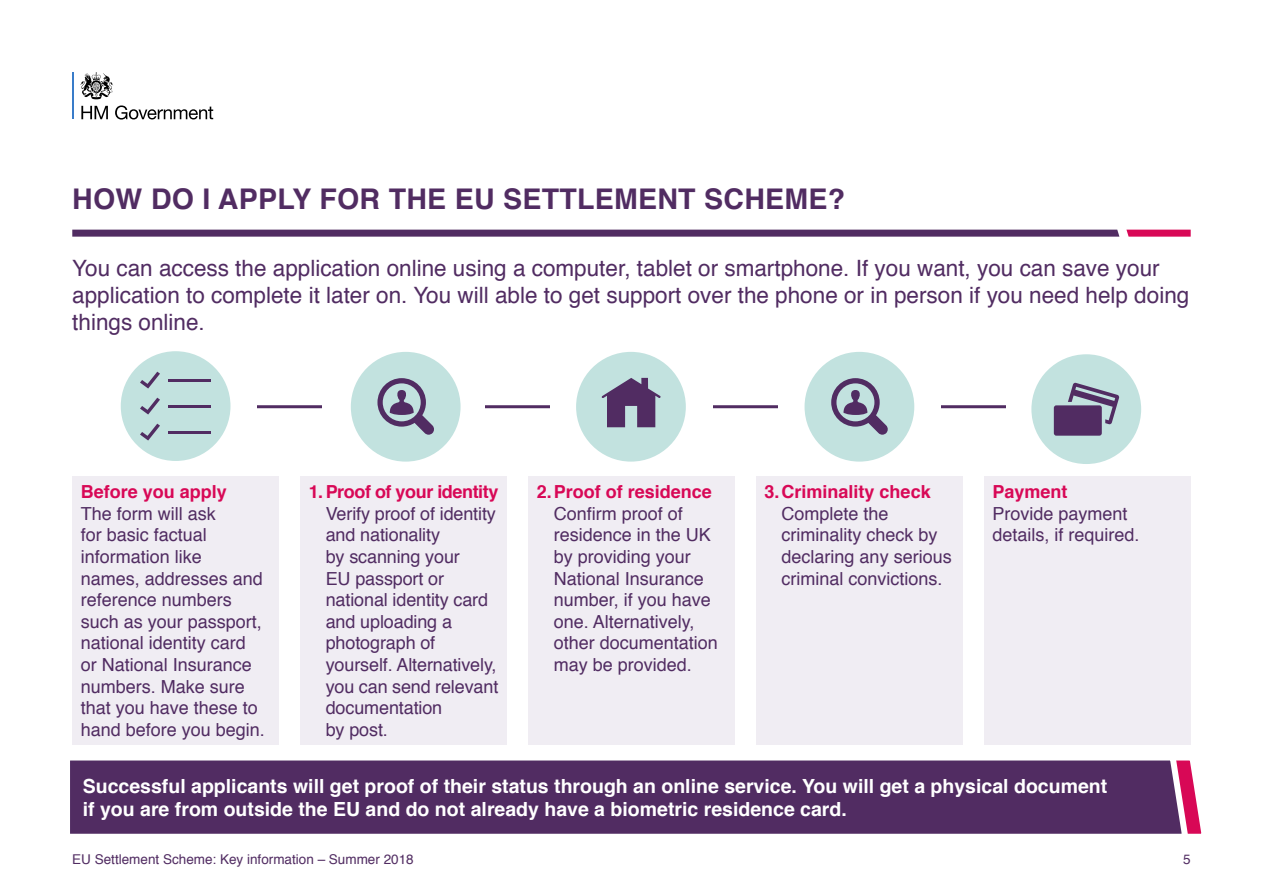
<style>
.page{position:relative;width:1263px;height:893px;background:#fff}
.page>*{position:absolute;margin:0;border:0;box-sizing:border-box;transform-origin:0 0}
.H1{font:700 28.5px "Helvetica";letter-spacing:.01em;color:#512c62}
.Body_text{font:22.5px/27px "Helvetica";color:#512c62}
.Bold_notes{font:700 19.5px/23.4px "Helvetica";color:#fff}
.Body_text_small_-_n{font:18px/21.6px "Helvetica";color:#512c62}
.t1{font:13.5px "Helvetica";color:#512c62}
.s1{font-weight:700;color:#d80856}
</style>
<div class="page">
<hr style="left:72px;top:72px;width:2px;height:47px;background:#397cc9">
<svg style="left:81px;top:106px;width:27px;height:13px"></svg>
<svg style="left:115px;top:105px;width:98px;height:15px"></svg>
<svg style="left:80px;top:72px;width:33px;height:27px"></svg>
<hr style="left:177px;top:405px;width:910px;height:3px;background:#512c62">
<svg style="left:72px;top:230px;width:1047px;height:7px;background:#5a366a"></svg>
<svg style="left:1126px;top:230px;width:65px;height:7px"></svg>
<div style="left:70px;top:760px;width:1122px;height:74px;background:#512c62"></div>
<div style="left:94px;top:339px;width:163px;height:135px;background:#fff"></div>
<div style="left:121px;top:351px;width:109px;height:110px;background:#c2e2df;border-radius:50%"></div>
<svg style="left:140px;top:372px;width:20px;height:17px"></svg>
<hr style="left:169px;top:379px;width:42px;height:2px;background:#512c62">
<svg style="left:140px;top:398px;width:20px;height:16px"></svg>
<hr style="left:169px;top:405px;width:42px;height:2px;background:#512c62">
<svg style="left:140px;top:424px;width:20px;height:16px"></svg>
<hr style="left:169px;top:431px;width:42px;height:2px;background:#512c62">
<div style="left:322px;top:328px;width:163px;height:157px;background:#fff"></div>
<div style="left:351px;top:352px;width:110px;height:110px;background:#c2e2df;border-radius:50%"></div>
<svg style="left:377px;top:378px;width:57px;height:57px"></svg>
<div style="left:1006px;top:330px;width:162px;height:157px;background:#fff"></div>
<div style="left:1031px;top:354px;width:110px;height:110px;background:#c2e2df;border-radius:50%"></div>
<svg style="left:1068px;top:383px;width:51px;height:41px"></svg>
<div style="left:1054px;top:405px;width:48px;height:31px;background:#512c62;border-radius:2px"></div>
<div style="left:550px;top:328px;width:163px;height:157px;background:#fff"></div>
<div style="left:576px;top:352px;width:110px;height:110px;background:#c2e2df;border-radius:50%"></div>
<svg style="left:601px;top:378px;width:60px;height:49px"></svg>
<div style="left:778px;top:328px;width:162px;height:157px;background:#fff"></div>
<div style="left:804px;top:352px;width:110px;height:110px;background:#c2e2df;border-radius:50%"></div>
<svg style="left:831px;top:378px;width:57px;height:57px"></svg>
<div style="left:72px;top:476px;width:207px;height:268px;background:#f0edf3"></div>
<div style="left:300px;top:476px;width:207px;height:268px;background:#f0edf3"></div>
<div style="left:528px;top:476px;width:207px;height:268px;background:#f0edf3"></div>
<div style="left:756px;top:476px;width:207px;height:268px;background:#f0edf3"></div>
<div style="left:984px;top:476px;width:207px;height:268px;background:#f0edf3"></div>
<p class="H1" style="left:72px;top:175px;width:774px">HOW DO I APPLY FOR THE EU SETTLEMENT SCHEME?</p>
<p class="Body_text" style="left:72px;top:256px;width:1118px">You can access the application online using a computer, tablet or smartphone. If you want, you can save your application to complete it later on. You will able to get support over the phone or in person if you need help doing things online.</p>
<p class="Body_text_small_-_n" style="left:81px;top:482px;width:186px"><span class="s1">Before you apply<br></span>The form will ask<br>for basic factual information like names, addresses and reference numbers such as your passport, national identity card or National Insurance numbers. Make sure that you have these to hand before you begin.</p>
<p class="Body_text_small_-_n" style="left:326px;top:482px;width:174px;text-indent:-17px"><span class="s1">1. Proof of your identity<br></span>Verify proof of identity and nationality<br>by scanning your<br>EU passport or national identity card and uploading a photograph of yourself. Alternatively, you can send relevant documentation<br>by post.</p>
<p class="Body_text_small_-_n" style="left:554px;top:482px;width:166px;text-indent:-17px"><span class="s1">2.Proof of residence<br></span>Confirm proof of residence in the UK by providing your<br>National Insurance number, if you have one. Alternatively, other documentation may be provided.</p>
<p class="Body_text_small_-_n" style="left:782px;top:482px;width:172px;text-indent:-17px"><span class="s1">3.Criminality check<br></span>Complete the criminality check by declaring any serious criminal convictions.</p>
<p class="Body_text_small_-_n" style="left:992px;top:482px;width:149px"><span class="s1">Payment<br></span>Provide payment details, if required.</p>
<p class="Bold_notes" style="left:83px;top:774px;width:1026px">Successful applicants will get proof of their status through an online service. You will get a physical document if you are from outside the EU and do not already have a biometric residence card.</p>
<p class="t1" style="left:72px;top:848px;width:343px">EU Settlement Scheme: Key information – Summer 2018</p>
<p class="t1" style="left:1183px;top:848px;width:9px">5</p>
</div>
